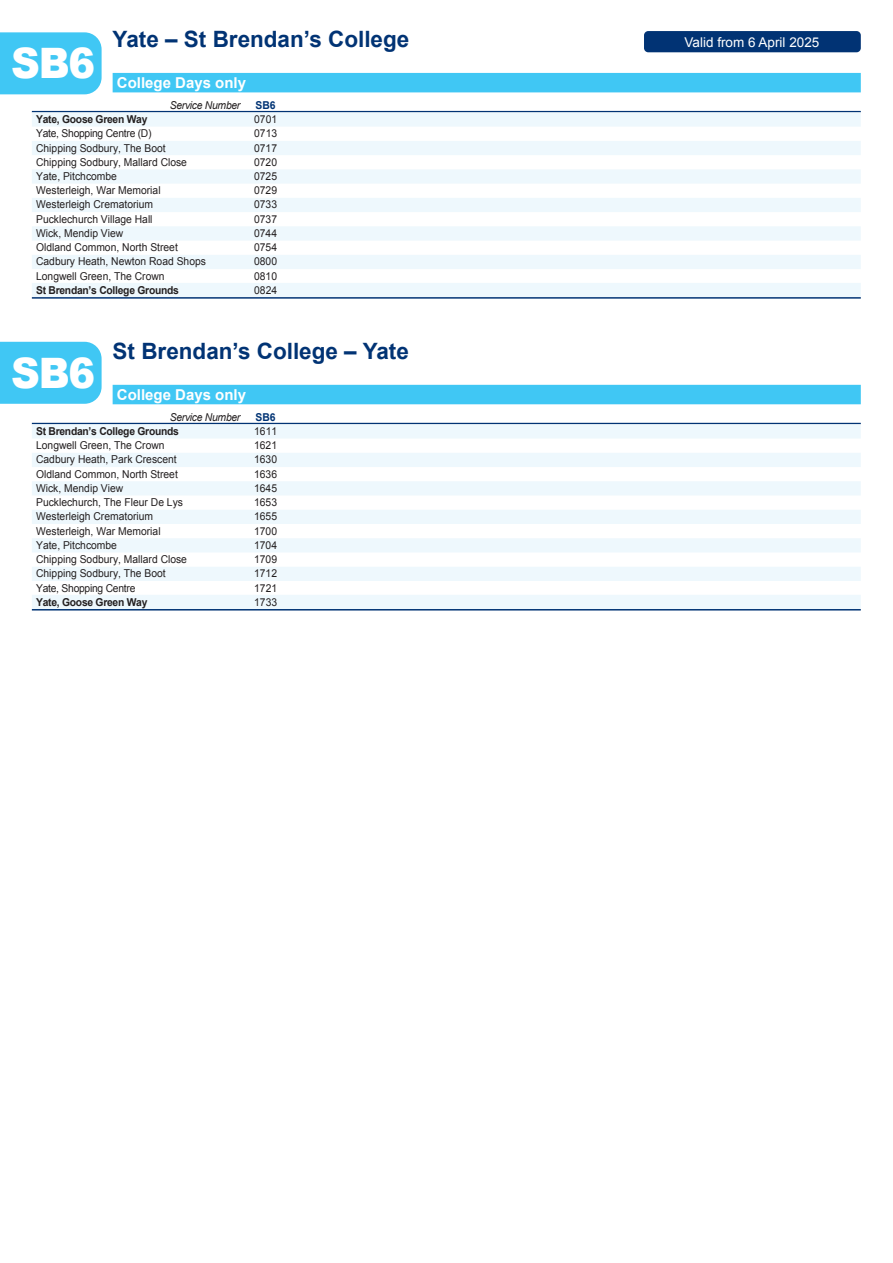
<style>
.page{position:relative;width:893px;height:1263px;background:#fff}
.page>*{position:absolute;margin:0;border:0;box-sizing:border-box;transform-origin:0 0}
.t1{font:900 42px "Arial";letter-spacing:-.03em;color:#fff;scale:.95 1}
.t2{font:700 22.5px "Arial";color:#013374}
.t3{font:700 15px "Arial";color:#fff}
.t4{font:13.5px "Arial";color:#fff}
.t5{font:10.8px "Arial";color:#231f20;scale:.95 1}
.t6{font:700 10.8px "Arial";letter-spacing:-.025em;color:#231f20;scale:.95 1}
.t7{font:10.8px "Arial";letter-spacing:-.025em;color:#231f20;scale:.95 1}
.t8{font:italic 10.8px "Arial";letter-spacing:-.025em;color:#231f20;scale:.95 1}
.t9{font:700 10.8px "Arial";color:#013374;scale:.95 1}
</style>
<div class="page">
<div style="left:113px;top:73px;width:748px;height:19px;background:#40c7f4"></div>
<hr style="left:32px;top:111px;width:829px;height:1px;background:#013374">
<div style="left:32px;top:112px;width:829px;height:15px;background:#eef8fd"></div>
<div style="left:32px;top:141px;width:829px;height:14px;background:#eef8fd"></div>
<div style="left:32px;top:169px;width:829px;height:15px;background:#eef8fd"></div>
<div style="left:32px;top:198px;width:829px;height:14px;background:#eef8fd"></div>
<div style="left:32px;top:226px;width:829px;height:15px;background:#eef8fd"></div>
<div style="left:32px;top:255px;width:829px;height:14px;background:#eef8fd"></div>
<div style="left:32px;top:283px;width:829px;height:14px;background:#eef8fd"></div>
<hr style="left:32px;top:297px;width:829px;height:2px;background:#013374">
<div style="left:113px;top:385px;width:748px;height:19px;background:#40c7f4"></div>
<hr style="left:32px;top:423px;width:829px;height:1px;background:#013374">
<div style="left:32px;top:424px;width:829px;height:15px;background:#eef8fd"></div>
<div style="left:32px;top:453px;width:829px;height:14px;background:#eef8fd"></div>
<div style="left:32px;top:481px;width:829px;height:15px;background:#eef8fd"></div>
<div style="left:32px;top:510px;width:829px;height:14px;background:#eef8fd"></div>
<div style="left:32px;top:538px;width:829px;height:14px;background:#eef8fd"></div>
<div style="left:32px;top:567px;width:829px;height:14px;background:#eef8fd"></div>
<div style="left:32px;top:595px;width:829px;height:14px;background:#eef8fd"></div>
<hr style="left:32px;top:609px;width:829px;height:2px;background:#013374">
<div style="left:0;top:32px;width:102px;height:62px;background:#40c7f4"></div>
<div style="left:644px;top:31px;width:217px;height:21px;background:#013374;border-radius:4px"></div>
<div style="left:0;top:342px;width:102px;height:62px;background:#40c7f4"></div>
<h2 class="t2" style="left:113px;top:27px;width:298px">Yate – St Brendan’s College</h2>
<h3 class="t3" style="left:117px;top:74px;width:131px">College Days only</h3>
<p class="t8" style="left:170px;top:99px;width:76px">Service Number</p>
<p class="t9" style="left:256px;top:99px;width:23px">SB6</p>
<p class="t6" style="left:36px;top:113px;width:119px">Yate, Goose Green Way</p>
<p class="t5" style="left:254px;top:113px;width:26px">0701</p>
<p class="t7" style="left:36px;top:127px;width:123px">Yate, Shopping Centre (D)</p>
<p class="t5" style="left:254px;top:127px;width:26px">0713</p>
<p class="t5" style="left:36px;top:142px;width:138px">Chipping Sodbury, The Boot</p>
<p class="t5" style="left:254px;top:142px;width:26px">0717</p>
<p class="t5" style="left:36px;top:156px;width:160px">Chipping Sodbury, Mallard Close</p>
<p class="t5" style="left:254px;top:156px;width:26px">0720</p>
<p class="t5" style="left:36px;top:170px;width:87px">Yate, Pitchcombe</p>
<p class="t5" style="left:254px;top:170px;width:26px">0725</p>
<p class="t5" style="left:36px;top:184px;width:133px">Westerleigh, War Memorial</p>
<p class="t5" style="left:254px;top:184px;width:26px">0729</p>
<p class="t5" style="left:36px;top:199px;width:125px">Westerleigh Crematorium</p>
<p class="t5" style="left:254px;top:199px;width:26px">0733</p>
<p class="t5" style="left:36px;top:213px;width:124px">Pucklechurch Village Hall</p>
<p class="t5" style="left:254px;top:213px;width:26px">0737</p>
<p class="t5" style="left:36px;top:227px;width:93px">Wick, Mendip View</p>
<p class="t5" style="left:254px;top:227px;width:26px">0744</p>
<p class="t5" style="left:36px;top:241px;width:151px">Oldland Common, North Street</p>
<p class="t5" style="left:254px;top:241px;width:26px">0754</p>
<p class="t5" style="left:36px;top:256px;width:180px">Cadbury Heath, Newton Road Shops</p>
<p class="t5" style="left:254px;top:256px;width:26px">0800</p>
<p class="t5" style="left:36px;top:270px;width:137px">Longwell Green, The Crown</p>
<p class="t5" style="left:254px;top:270px;width:26px">0810</p>
<p class="t6" style="left:36px;top:284px;width:152px">St Brendan’s College Grounds</p>
<p class="t5" style="left:254px;top:284px;width:26px">0824</p>
<h1 class="t1" style="left:11px;top:32px;width:90px">SB6</h1>
<h2 class="t2" style="left:113px;top:339px;width:298px">St Brendan’s College – Yate</h2>
<h3 class="t3" style="left:117px;top:386px;width:131px">College Days only</h3>
<p class="t8" style="left:170px;top:411px;width:76px">Service Number</p>
<p class="t9" style="left:256px;top:411px;width:23px">SB6</p>
<p class="t6" style="left:36px;top:425px;width:152px">St Brendan’s College Grounds</p>
<p class="t5" style="left:254px;top:425px;width:26px">1611</p>
<p class="t5" style="left:36px;top:439px;width:137px">Longwell Green, The Crown</p>
<p class="t5" style="left:254px;top:439px;width:26px">1621</p>
<p class="t5" style="left:36px;top:454px;width:149px">Cadbury Heath, Park Crescent</p>
<p class="t5" style="left:254px;top:454px;width:26px">1630</p>
<p class="t5" style="left:36px;top:468px;width:151px">Oldland Common, North Street</p>
<p class="t5" style="left:254px;top:468px;width:26px">1636</p>
<p class="t5" style="left:36px;top:482px;width:93px">Wick, Mendip View</p>
<p class="t5" style="left:254px;top:482px;width:26px">1645</p>
<p class="t5" style="left:36px;top:496px;width:156px">Pucklechurch, The Fleur De Lys</p>
<p class="t5" style="left:254px;top:496px;width:26px">1653</p>
<p class="t5" style="left:36px;top:511px;width:125px">Westerleigh Crematorium</p>
<p class="t5" style="left:254px;top:511px;width:26px">1655</p>
<p class="t5" style="left:36px;top:525px;width:133px">Westerleigh, War Memorial</p>
<p class="t5" style="left:254px;top:525px;width:26px">1700</p>
<p class="t5" style="left:36px;top:539px;width:87px">Yate, Pitchcombe</p>
<p class="t5" style="left:254px;top:539px;width:26px">1704</p>
<p class="t5" style="left:36px;top:553px;width:160px">Chipping Sodbury, Mallard Close</p>
<p class="t5" style="left:254px;top:553px;width:26px">1709</p>
<p class="t5" style="left:36px;top:568px;width:138px">Chipping Sodbury, The Boot</p>
<p class="t5" style="left:254px;top:568px;width:26px">1712</p>
<p class="t7" style="left:36px;top:582px;width:106px">Yate, Shopping Centre</p>
<p class="t5" style="left:254px;top:582px;width:26px">1721</p>
<p class="t6" style="left:36px;top:596px;width:119px">Yate, Goose Green Way</p>
<p class="t5" style="left:254px;top:596px;width:26px">1733</p>
<h1 class="t1" style="left:11px;top:341px;width:90px">SB6</h1>
<p class="t4" style="left:684px;top:34px;width:136px">Valid from 6 April 2025</p>
</div>
